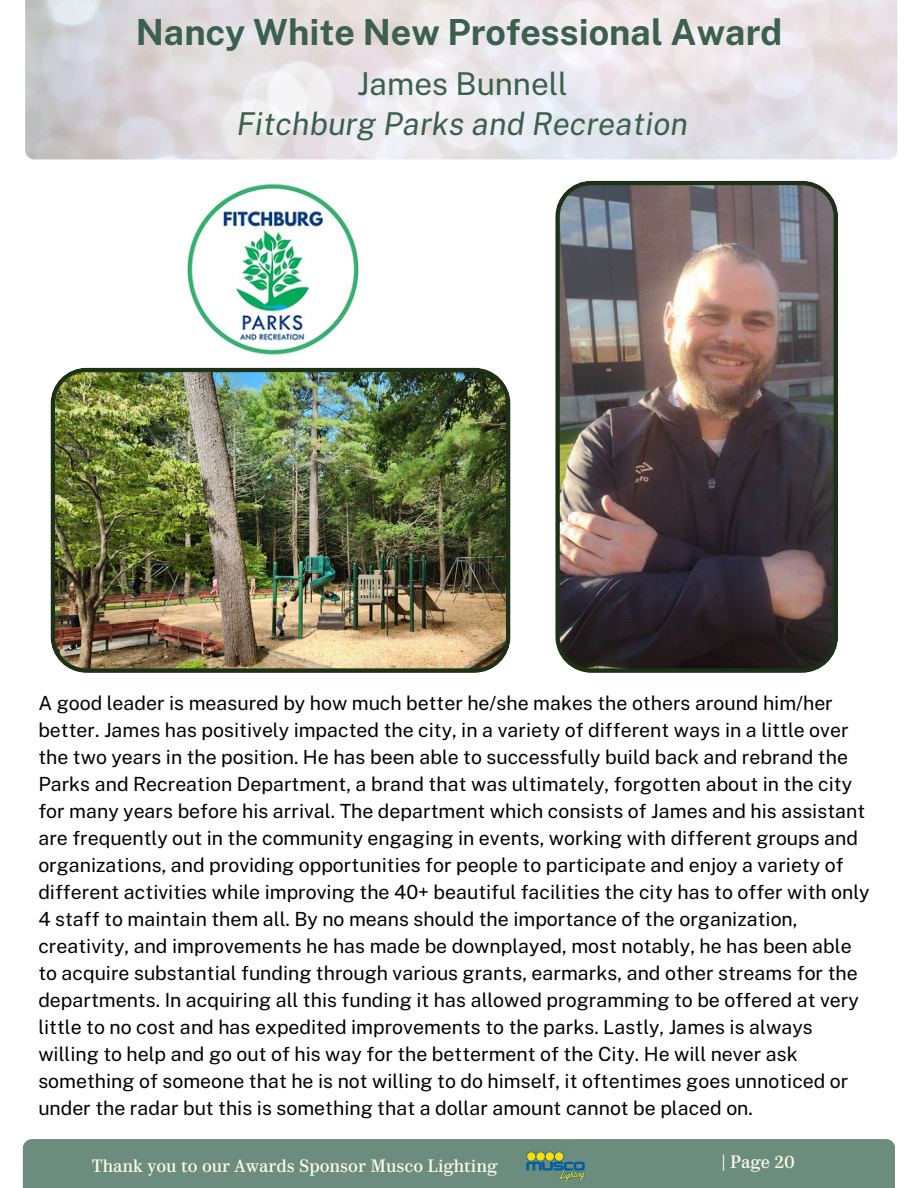
<style>
.page{position:relative;width:918px;height:1188px;background:#fff}
.page>*{position:absolute;margin:0;border:0;box-sizing:border-box;transform-origin:0 0}
.t1{font:700 36px "Public Sans";color:#3b604f}
.t2{font:italic 31.5px/40.5px "Public Sans";color:#3b604f;text-align:center}
.t3{font:19.5px/27px "Public Sans";color:#000}
.t4{font:16.95px "Parmigiano Piccolo HL";color:#ffffef}
.s1{font-style:normal}
</style>
<div class="page">
<div style="left:23px;top:1139px;width:872px;height:49px;background:#6c8c7d"></div>
<img style="left:526px;top:1151px;width:59px;height:32px">
<img style="left:555px;top:181px;width:283px;height:492px">
<img style="left:187px;top:183px;width:172px;height:172px">
<img style="left:51px;top:368px;width:460px;height:305px">
<h1 class="t1" style="left:136px;top:11px;width:648px">Nancy White New Professional Award</h1>
<h2 class="t2" style="left:237px;top:63px;width:453px"><span class="s1">James Bunnell<br></span>Fitchburg Parks and Recreation</h2>
<p class="t3" style="left:38px;top:690px;width:833px">A good leader is measured by how much better he/she makes the others around him/her better. James has positively impacted the city, in a variety of different ways in a little over the two years in the position. He has been able to successfully build back and rebrand the Parks and Recreation Department, a brand that was ultimately, forgotten about in the city for many years before his arrival. The department which consists of James and his assistant are frequently out in the community engaging in events, working with different groups and organizations, and providing opportunities for people to participate and enjoy a variety of different activities while improving the 40+ beautiful facilities the city has to offer with only 4 staff to maintain them all. By no means should the importance of the organization, creativity, and improvements he has made be downplayed, most notably, he has been able to acquire substantial funding through various grants, earmarks, and other streams for the departments. In acquiring all this funding it has allowed programming to be offered at very little to no cost and has expedited improvements to the parks. Lastly, James is always willing to help and go out of his way for the betterment of the City. He will never ask something of someone that he is not willing to do himself, it oftentimes goes unnoticed or under the radar but this is something that a dollar amount cannot be placed on.</p>
<p class="t4" style="left:92px;top:1155px;width:407px">Thank you to our Awards Sponsor Musco Lighting</p>
<p class="t4" style="left:722px;top:1151px;width:75px">| Page 20</p>
</div>
